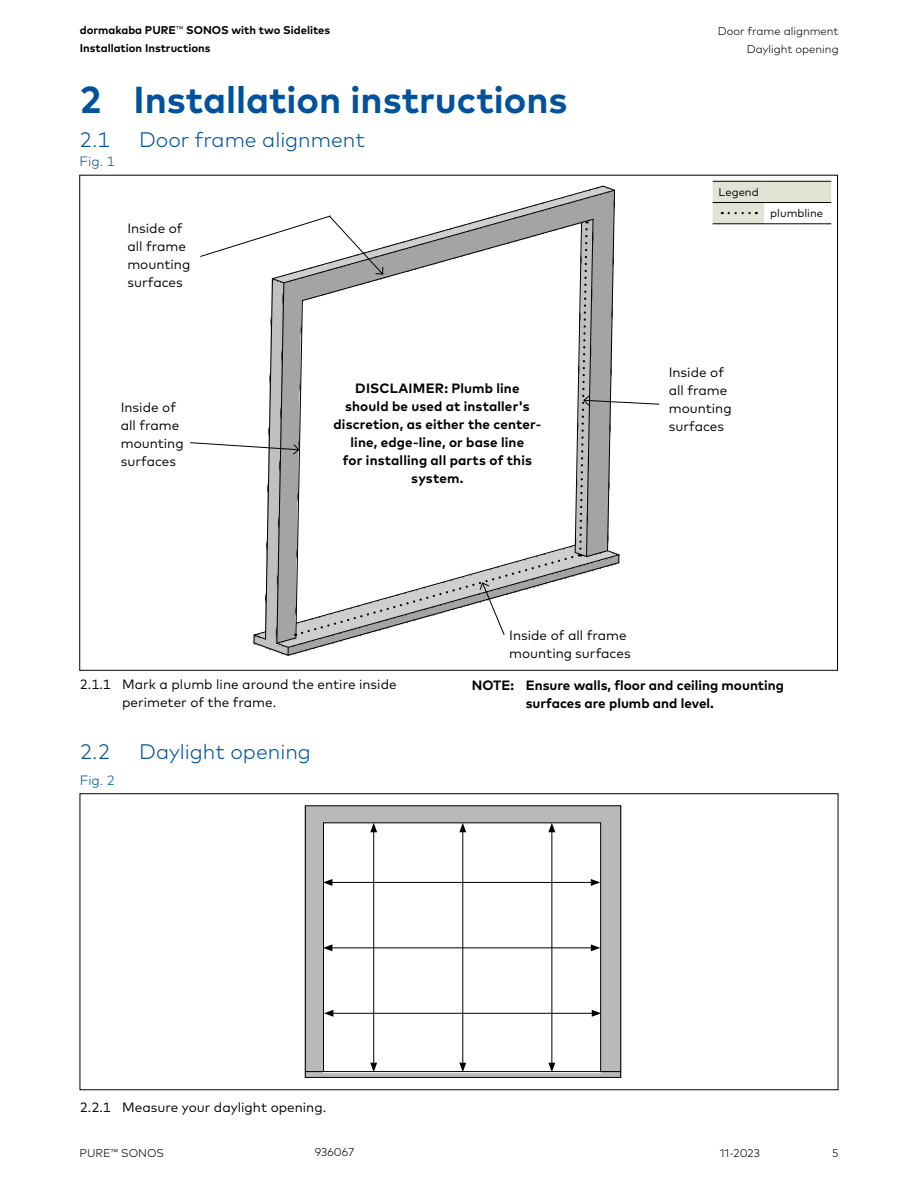
<style>
.page{position:relative;width:918px;height:1188px;background:#fff}
.page>*{position:absolute;margin:0;border:0;box-sizing:border-box;transform-origin:0 0}
.t1{font:700 37.5px "Mark Pro";color:#00529c}
.t2{font:300 21px "Mark Pro";color:#00529c}
.t3{font:13.5px/18px "Mark Pro";color:#000}
.t4{font:700 13.5px/18px "Mark Pro";letter-spacing:.01em;color:#000;text-align:center}
.t5{font:300 13.5px "Mark Pro";color:#00529c}
.t6{font:700 11.25px/18px "Mark Pro";color:#000}
.t7{font:300 11.25px/18px "Mark Pro";color:#000;text-align:right}
.t8{font:11.25px "Mark Pro";color:#000}
.s1{font-weight:300}
</style>
<div class="page">
<img style="left:305px;top:805px;width:317px;height:273px">
<hr style="left:305px;top:1077px;width:316px;height:1px;background:#000">
<hr style="left:305px;top:1071px;width:316px;height:1px;background:#000">
<hr style="left:600px;top:823px;width:1px;height:249px;background:#000">
<hr style="left:305px;top:806px;width:316px;height:1px;background:#000">
<hr style="left:323px;top:823px;width:1px;height:249px;background:#000">
<hr style="left:324px;top:823px;width:277px;height:1px;background:#000">
<hr style="left:620px;top:806px;width:1px;height:266px;background:#000">
<hr style="left:305px;top:806px;width:1px;height:266px;background:#000">
<hr style="left:462px;top:830px;width:1px;height:235px;background:#000">
<svg style="left:459px;top:823px;width:7px;height:9px"></svg>
<svg style="left:459px;top:1063px;width:7px;height:9px"></svg>
<hr style="left:330px;top:947px;width:263px;height:1px;background:#000">
<svg style="left:591px;top:944px;width:9px;height:7px"></svg>
<svg style="left:324px;top:944px;width:8px;height:7px"></svg>
<hr style="left:551px;top:830px;width:1px;height:235px;background:#000">
<svg style="left:548px;top:823px;width:7px;height:9px"></svg>
<svg style="left:548px;top:1063px;width:7px;height:9px"></svg>
<hr style="left:373px;top:830px;width:1px;height:235px;background:#000">
<svg style="left:370px;top:823px;width:7px;height:9px"></svg>
<svg style="left:370px;top:1063px;width:7px;height:9px"></svg>
<hr style="left:331px;top:1013px;width:263px;height:1px;background:#000">
<svg style="left:592px;top:1010px;width:9px;height:7px"></svg>
<svg style="left:324px;top:1010px;width:9px;height:7px"></svg>
<hr style="left:330px;top:882px;width:263px;height:1px;background:#000">
<svg style="left:591px;top:879px;width:9px;height:7px"></svg>
<svg style="left:324px;top:879px;width:8px;height:7px"></svg>
<svg style="left:190px;top:186px;width:470px;height:470px"></svg>
<svg style="left:713px;top:181px;width:118px;height:43px"></svg>
<p class="t6" style="left:80px;top:20px;width:252px">dormakaba PURE<span class="s1">™</span> SONOS with two Sidelites<br>Installation Instructions</p>
<h1 class="t1" style="left:80px;top:71px;width:490px">2 Installation instructions</h1>
<h2 class="t2" style="left:80px;top:124px;width:32px">2.1</h2>
<h2 class="t2" style="left:139px;top:124px;width:227px">Door frame alignment</h2>
<p class="t5" style="left:80px;top:151px;width:37px">Fig. 1</p>
<p class="t3" style="left:127px;top:218px;width:64px">Inside of all frame mounting surfaces</p>
<p class="t3" style="left:121px;top:397px;width:64px">Inside of all frame mounting surfaces</p>
<p class="t4" style="left:334px;top:378px;width:209px">DISCLAIMER: Plumb line should be used at installer's discretion, as either the center&shy;line, edge-line, or base line<br>for installing all parts of this system.</p>
<p class="t7" style="left:718px;top:21px;width:122px">Door frame alignment<br>Daylight opening</p>
<p class="t8" style="left:719px;top:184px;width:42px">Legend</p>
<p class="t8" style="left:770px;top:205px;width:54px">plumbline</p>
<p class="t3" style="left:669px;top:362px;width:64px">Inside of all frame mounting surfaces</p>
<p class="t3" style="left:509px;top:625px;width:123px">Inside of all frame mounting surfaces</p>
<p class="t3" style="left:122px;top:674px;width:276px;text-indent:-43px">2.1.1 Mark a plumb line around the entire inside perimeter of the frame.</p>
<h2 class="t2" style="left:80px;top:736px;width:32px">2.2</h2>
<h2 class="t2" style="left:139px;top:736px;width:173px">Daylight opening</h2>
<p class="t5" style="left:80px;top:770px;width:37px">Fig. 2</p>
<p class="t4" style="left:526px;top:675px;width:260px;text-align:left;text-indent:-54px">NOTE: Ensure walls, floor and ceiling mounting surfaces are plumb and level.</p>
<p class="t3" style="left:80px;top:1097px;width:248px">2.2.1 Measure your daylight opening.</p>
<p class="t7" style="left:80px;top:1143px;width:86px">PURE™ SONOS</p>
<p class="t7" style="left:315px;top:1142px;width:41px">936067</p>
<p class="t7" style="left:720px;top:1143px;width:42px">11-2023</p>
<p class="t7" style="left:832px;top:1144px;width:8px">5</p>
</div>
